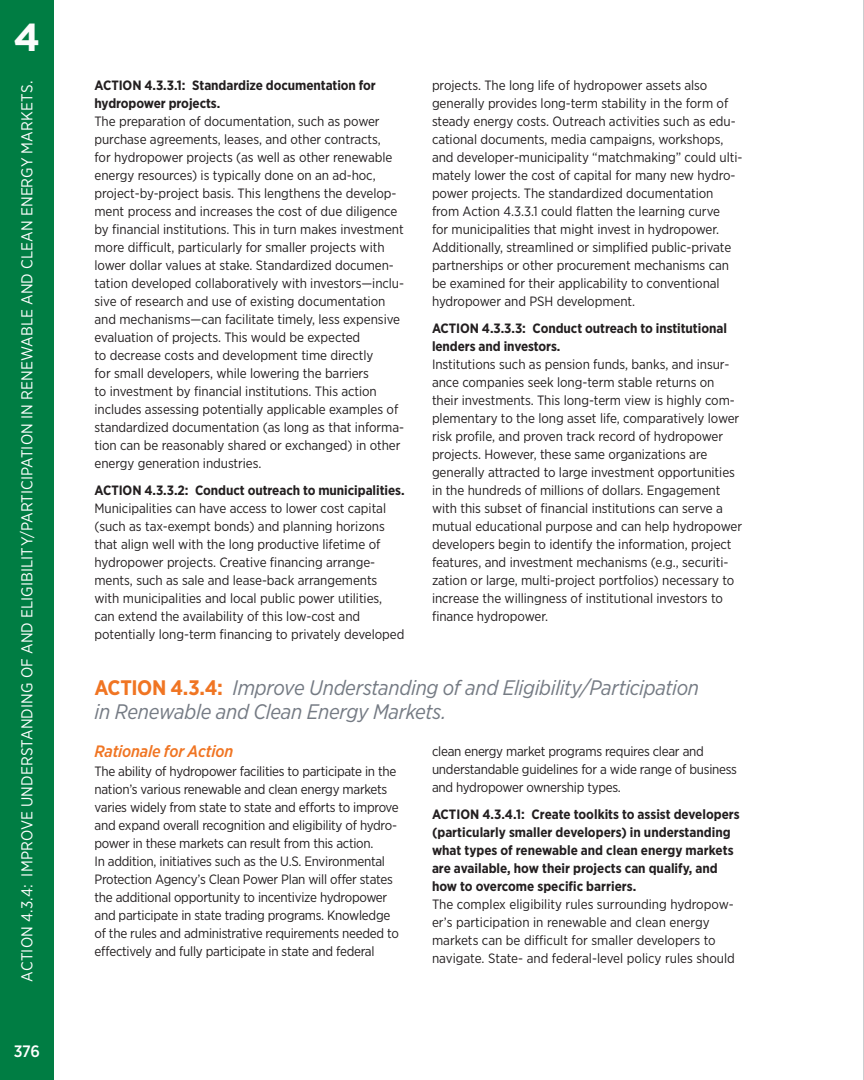
<style>
.page{position:relative;width:864px;height:1080px;background:#fff}
.page>*{position:absolute;margin:0;border:0;box-sizing:border-box;transform-origin:0 0}
.t1{font:700 39px "Gotham";color:#fcfcfc}
.t2{font:italic 21px/24px "Gotham Narrow";letter-spacing:-.015em;color:#757b84}
.t3{font:italic 500 16.5px "Gotham Narrow";letter-spacing:-.015em;color:#f07523}
.t4{font:500 16.5px "Gotham Narrow";color:#fff}
.t5{font:15.75px "Gotham Narrow";letter-spacing:.005em;color:#fff}
.t6{font:13.5px/18px "Gotham Narrow";letter-spacing:-.005em;color:#231f20}
.t7{font:700 13.5px/18px "Gotham Narrow";letter-spacing:-.005em;color:#231f20}
.s1{font-weight:700;font-style:normal;color:#f07523}
</style>
<div class="page">
<div style="left:0;top:0;width:54px;height:1080px;background:#007d43"></div>
<hr style="left:863px;top:0;width:1px;height:1080px;background:#bcbdc0">
<h1 class="t1" style="left:14px;top:11px;width:28px">4</h1>
<p class="t5" style="left:17px;top:982px;width:902px;rotate:-90deg">ACTION 4.3.4: IMPROVE UNDERSTANDING OF AND ELIGIBILITY/PARTICIPATION IN RENEWABLE AND CLEAN ENERGY MARKETS.</p>
<p class="t7" style="left:94px;top:77px;width:283px">ACTION 4.3.3.1: Standardize documentation for hydropower projects.</p>
<p class="t6" style="left:432px;top:76px;width:312px">projects. The long life of hydropower assets also generally provides long-term stability in the form of steady energy costs. Outreach activities such as edu&shy;cational documents, media campaigns, workshops, and developer-municipality “matchmaking” could ulti&shy;mately lower the cost of capital for many new hydro&shy;power projects. The standardized documentation from Action 4.3.3.1 could flatten the learning curve<br>for municipalities that might invest in hydropower.<br>Additionally, streamlined or simplified public-private partnerships or other procurement mechanisms can be examined for their applicability to conventional hydropower and PSH development.</p>
<p class="t7" style="left:432px;top:320px;width:296px">ACTION 4.3.3.3: Conduct outreach to institutional lenders and investors.</p>
<p class="t6" style="left:432px;top:355px;width:312px">Institutions such as pension funds, banks, and insur&shy;ance companies seek long-term stable returns on their investments. This long-term view is highly com&shy;plementary to the long asset life, comparatively lower risk profile, and proven track record of hydropower projects. However, these same organizations are generally attracted to large investment opportunities in the hundreds of millions of dollars. Engagement with this subset of financial institutions can serve a mutual educational purpose and can help hydropower developers begin to identify the information, project features, and investment mechanisms (e.g., securiti&shy;zation or large, multi-project portfolios) necessary to increase the willingness of institutional investors to finance hydropower.</p>
<p class="t6" style="left:94px;top:112px;width:311px">The preparation of documentation, such as power purchase agreements, leases, and other contracts,<br>for hydropower projects (as well as other renewable energy resources) is typically done on an ad-hoc, project-by-project basis. This lengthens the develop&shy;ment process and increases the cost of due diligence by financial institutions. This in turn makes investment more difficult, particularly for smaller projects with lower dollar values at stake. Standardized documen&shy;tation developed collaboratively with investors—inclu&shy;sive of research and use of existing documentation and mechanisms—can facilitate timely, less expensive evaluation of projects. This would be expected<br>to decrease costs and development time directly<br>for small developers, while lowering the barriers<br>to investment by financial institutions. This action includes assessing potentially applicable examples of standardized documentation (as long as that informa&shy;tion can be reasonably shared or exchanged) in other energy generation industries.</p>
<p class="t7" style="left:94px;top:482px;width:312px">ACTION 4.3.3.2: Conduct outreach to municipalities.</p>
<p class="t6" style="left:94px;top:499px;width:311px">Municipalities can have access to lower cost capital (such as tax-exempt bonds) and planning horizons that align well with the long productive lifetime of hydropower projects. Creative financing arrange&shy;ments, such as sale and lease-back arrangements with municipalities and local public power utilities, can extend the availability of this low-cost and potentially long-term financing to privately developed</p>
<h2 class="t2" style="left:94px;top:675px;width:606px"><span class="s1">ACTION 4.3.4:</span> Improve Understanding of and Eligibility/Participation in Renewable and Clean Energy Markets.</h2>
<p class="t3" style="left:94px;top:741px;width:140px">Rationale for Action</p>
<p class="t6" style="left:94px;top:762px;width:306px">The ability of hydropower facilities to participate in the nation’s various renewable and clean energy markets varies widely from state to state and efforts to improve and expand overall recognition and eligibility of hydro&shy;power in these markets can result from this action.<br>In addition, initiatives such as the U.S. Environmental Protection Agency’s Clean Power Plan will offer states the additional opportunity to incentivize hydropower and participate in state trading programs. Knowledge of the rules and administrative requirements needed to effectively and fully participate in state and federal</p>
<p class="t6" style="left:432px;top:742px;width:307px">clean energy market programs requires clear and understandable guidelines for a wide range of business and hydropower ownership types.</p>
<p class="t7" style="left:432px;top:805px;width:309px">ACTION 4.3.4.1: Create toolkits to assist developers (particularly smaller developers) in understanding what types of renewable and clean energy markets are available, how their projects can qualify, and how to overcome specific barriers.</p>
<p class="t6" style="left:432px;top:895px;width:304px">The complex eligibility rules surrounding hydropow&shy;er’s participation in renewable and clean energy markets can be difficult for smaller developers to navigate. State- and federal-level policy rules should</p>
<p class="t4" style="left:14px;top:1041px;width:28px">376</p>
</div>
